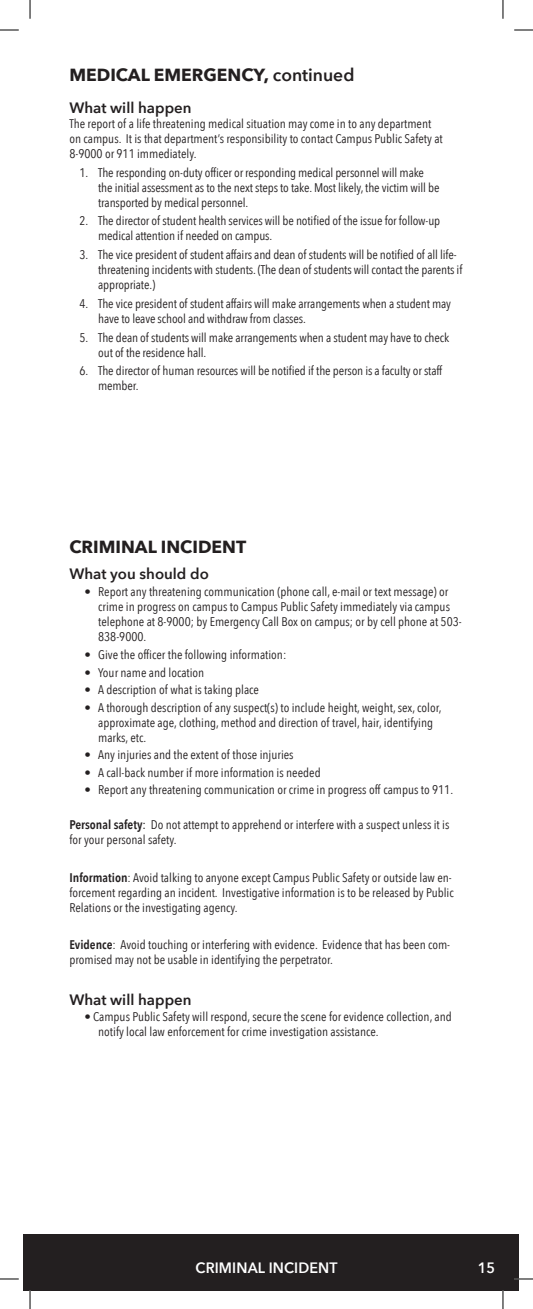
<style>
.page{position:relative;width:533px;height:1309px;background:#fff}
.page>*{position:absolute;margin:0;border:0;box-sizing:border-box;transform-origin:0 0}
.headers{font:700 17.5px "Avenir Next";color:#231f20}
.header_two{font:600 15px "Avenir Next";color:#231f20}
.white_caps_centered{font:600 15px "Avenir Next";letter-spacing:.01em;color:#fff;scale:.95 1}
.bullets{font:12.5px/15px "Avenir Next Condensed";color:#231f20}
.number_lists{font:12.5px/15px "Avenir Next Condensed";letter-spacing:-.01em;color:#231f20}
.s1{font-weight:600}
.s2{font-weight:500}
</style>
<div class="page">
<div style="left:24px;top:1233px;width:495px;height:57px;background:#231f20"></div>
<svg style="left:0;top:30px;width:19px;height:1px"></svg>
<svg style="left:514px;top:30px;width:18px;height:1px"></svg>
<svg style="left:0;top:1278px;width:19px;height:2px"></svg>
<svg style="left:514px;top:1278px;width:18px;height:2px"></svg>
<svg style="left:30px;top:0;width:1px;height:19px"></svg>
<svg style="left:30px;top:1290px;width:1px;height:19px"></svg>
<svg style="left:502px;top:0;width:1px;height:19px"></svg>
<svg style="left:502px;top:1290px;width:1px;height:19px"></svg>
<p class="headers" style="left:69px;top:60px;width:286px">MEDICAL EMERGENCY, <span class="s1">continued</span></p>
<p class="header_two" style="left:69px;top:95px;width:123px">What will happen</p>
<p class="bullets" style="left:69px;top:115px;width:375px">The report of a life threatening medical situation may come in to any department on campus. It is that department’s responsibility to contact Campus Public Safety at<br>8-9000 or 911 immediately.</p>
<p class="number_lists" style="left:98px;top:164px;width:343px;text-indent:-19px">1. The responding on-duty officer or responding medical personnel will make the initial assessment as to the next steps to take. Most likely, the victim will be transported by medical personnel.</p>
<p class="number_lists" style="left:98px;top:213px;width:343px;text-indent:-19px">2. The director of student health services will be notified of the issue for follow-up medical attention if needed on campus.</p>
<p class="number_lists" style="left:98px;top:247px;width:365px;text-indent:-19px">3. The vice president of student affairs and dean of students will be notified of all life&shy;threatening incidents with students. (The dean of students will contact the parents if appropriate.)</p>
<p class="number_lists" style="left:98px;top:295px;width:354px;text-indent:-19px">4. The vice president of student affairs will make arrangements when a student may have to leave school and withdraw from classes.</p>
<p class="number_lists" style="left:98px;top:329px;width:352px;text-indent:-19px">5. The dean of students will make arrangements when a student may have to check out of the residence hall.</p>
<p class="number_lists" style="left:98px;top:363px;width:345px;text-indent:-19px">6. The director of human resources will be notified if the person is a faculty or staff member.</p>
<p class="headers" style="left:69px;top:532px;width:178px">CRIMINAL INCIDENT</p>
<p class="header_two" style="left:69px;top:561px;width:141px">What you should do</p>
<p class="bullets" style="left:98px;top:584px;width:365px;text-indent:-14px">• Report any threatening communication (phone call, e-mail or text message) or crime in progress on campus to Campus Public Safety immediately via campus telephone at 8-9000; by Emergency Call Box on campus; or by cell phone at 503- 838-9000.</p>
<p class="bullets" style="left:84px;top:646px;width:203px">• Give the officer the following information:</p>
<p class="bullets" style="left:84px;top:664px;width:121px">• Your name and location</p>
<p class="bullets" style="left:84px;top:681px;width:176px">• A description of what is taking place</p>
<p class="bullets" style="left:98px;top:699px;width:345px;text-indent:-14px">• A thorough description of any suspect(s) to include height, weight, sex, color, approximate age, clothing, method and direction of travel, hair, identifying marks, etc.</p>
<p class="bullets" style="left:84px;top:746px;width:211px">• Any injuries and the extent of those injuries</p>
<p class="bullets" style="left:84px;top:764px;width:238px">• A call-back number if more information is needed</p>
<p class="bullets" style="left:84px;top:781px;width:370px">• Report any threatening communication or crime in progress off campus to 911.</p>
<p class="bullets" style="left:69px;top:816px;width:381px"><span class="s1">Personal safety</span><span class="s2">:</span> Do not attempt to apprehend or interfere with a suspect unless it is for your personal safety.</p>
<p class="bullets" style="left:69px;top:869px;width:385px"><span class="s1">Information</span>: Avoid talking to anyone except Campus Public Safety or outside law en&shy;forcement regarding an incident. Investigative information is to be released by Public<br>Relations or the investigating agency.</p>
<p class="bullets" style="left:69px;top:937px;width:382px"><span class="s1">Evidence</span>: Avoid touching or interfering with evidence. Evidence that has been com&shy;promised may not be usable in identifying the perpetrator.</p>
<p class="header_two" style="left:69px;top:987px;width:123px">What will happen</p>
<p class="bullets" style="left:98px;top:1008px;width:355px;text-indent:-14px">• Campus Public Safety will respond, secure the scene for evidence collection, and notify local law enforcement for crime investigation assistance.</p>
<p class="white_caps_centered" style="left:195px;top:1254px;width:151px">CRIMINAL INCIDENT</p>
<p class="white_caps_centered" style="left:477px;top:1254px;width:20px">15</p>
</div>
